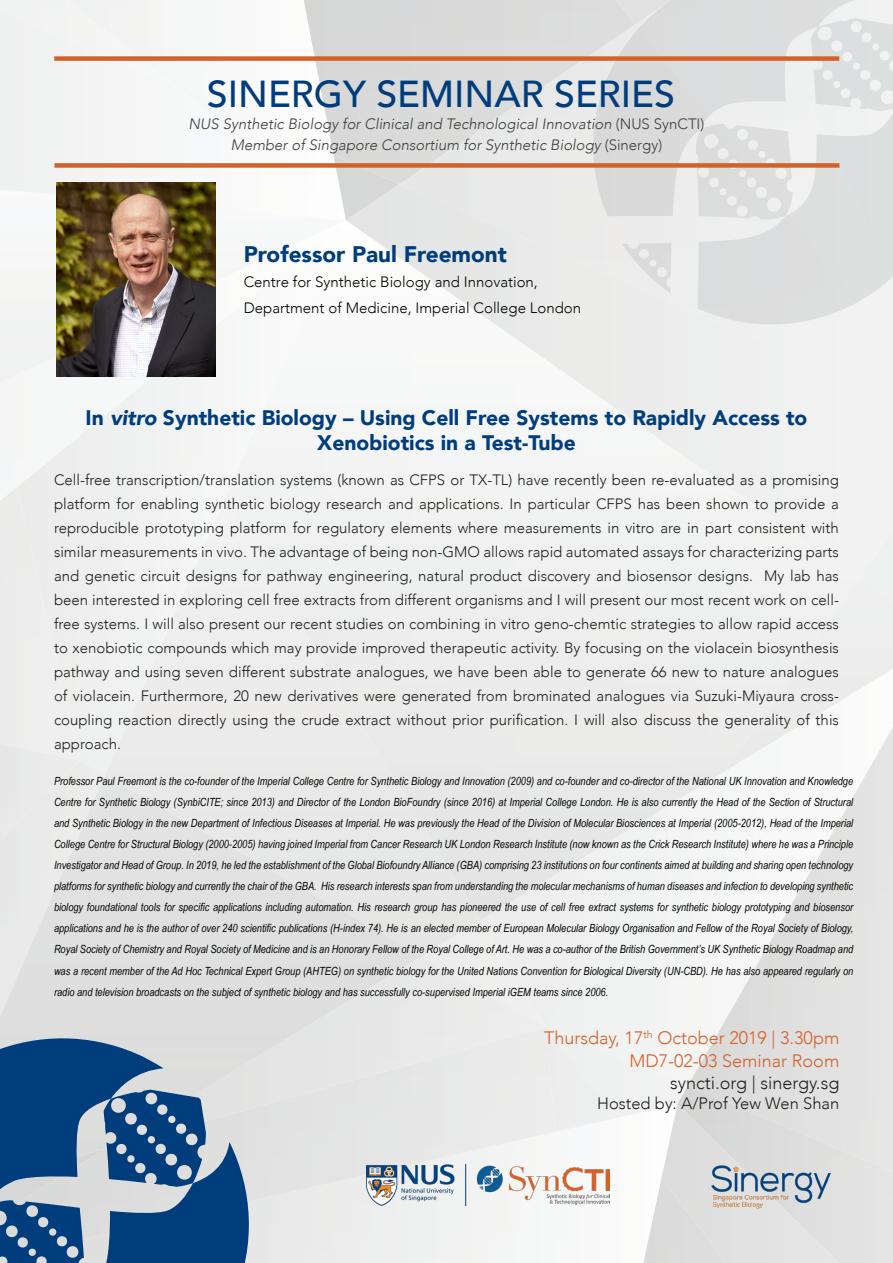
<style>
.page{position:relative;width:893px;height:1263px;background:#fff}
.page>*{position:absolute;margin:0;border:0;box-sizing:border-box;transform-origin:0 0}
.t1{font:500 37.5px "Avenir";color:#003d7c}
.t2{font:900 22.5px "Avenir";color:#003d7c}
.t3{font:900 21px/25.5px "Avenir";color:#003d7c;text-align:center}
.t4{font:300 18px "Avenir";color:#d46128}
.t5{font:300 18px "Avenir";color:#231f20}
.t6{font:300 16.5px "Avenir";color:#231f20}
.t7{font:300 15px/24px "Avenir";color:#231f20;text-align:justify}
.t8{font:italic 300 15px "Avenir";color:#3e3e3f}
.t9{font:300 15px "Avenir";color:#040503}
.t10{font:italic 11.25px/21px "Arial Narrow";color:#040503;text-align:justify}
.s1{font-style:normal}
.s2{font-style:italic}
</style>
<div class="page">
<img style="left:0;top:487px;width:17px;height:14px">
<img style="left:688px;top:727px;width:205px;height:359px">
<img style="left:661px;top:1118px;width:16px;height:60px">
<img style="left:256px;top:1132px;width:299px;height:126px">
<div style="left:17px;top:487px;width:133px;height:273px;background:#edeeed"></div>
<div style="left:0;top:327px;width:150px;height:160px;background:#f1f3f3"></div>
<div style="left:105px;top:500px;width:376px;height:456px;background:#edeeed"></div>
<div style="left:37px;top:220px;width:19px;height:107px;background:#f5f5f4"></div>
<div style="left:481px;top:787px;width:243px;height:240px;background:#f1f3f3"></div>
<img style="left:119px;top:220px;width:210px;height:159px">
<div style="left:435px;top:578px;width:161px;height:342px;background:#ebebea"></div>
<div style="left:382px;top:578px;width:55px;height:270px;background:#ebebeb"></div>
<div style="left:594px;top:578px;width:108px;height:273px;background:#ededec"></div>
<img style="left:329px;top:220px;width:55px;height:542px">
<div style="left:700px;top:578px;width:54px;height:209px;background:#edeeee"></div>
<div style="left:752px;top:578px;width:56px;height:154px;background:#eeefee"></div>
<div style="left:276px;top:253px;width:56px;height:423px;background:#f3f3f3"></div>
<div style="left:805px;top:578px;width:54px;height:77px;background:#efefef"></div>
<div style="left:224px;top:376px;width:54px;height:212px;background:#f1f3f3"></div>
<img style="left:346px;top:184px;width:547px;height:394px">
<img style="left:346px;top:155px;width:53px;height:65px">
<div style="left:0;top:10px;width:346px;height:210px;background:#f6f6f6"></div>
<div style="left:422px;top:956px;width:124px;height:192px;background:#ebebea"></div>
<div style="left:0;top:775px;width:422px;height:403px;background:#e3e4e4"></div>
<img style="left:643px;top:1178px;width:83px;height:85px">
<div style="left:546px;top:1027px;width:69px;height:105px;background:#eeefee"></div>
<svg style="left:0;top:1013px;width:256px;height:250px;background:#5e81a5"></svg>
<svg style="left:588px;top:0;width:280px;height:216px;background:#ddddde"></svg>
<svg style="left:622px;top:243px;width:49px;height:50px;background:#e4e4e4"></svg>
<svg style="left:811px;top:18px;width:82px;height:50px"></svg>
<svg style="left:698px;top:68px;width:195px;height:266px;fill:#dedfdf"></svg>
<svg style="left:696px;top:124px;width:97px;height:96px;background:#e0e1e1"></svg>
<img style="left:367px;top:1165px;width:243px;height:41px">
<div style="left:54px;top:163px;width:785px;height:5px;background:#d46228"></div>
<div style="left:54px;top:56px;width:785px;height:5px;background:#d46228"></div>
<img style="left:703px;top:1161px;width:136px;height:49px">
<img style="left:56px;top:182px;width:159px;height:194px">
<p class="t1" style="left:207px;top:62px;width:470px">SINERGY SEMINAR SERIES</p>
<p class="t8" style="left:189px;top:115px;width:517px">NUS Synthetic Biology for Clinical and Technological Innovation <span class="s1">(NUS SynCTI)</span></p>
<p class="t8" style="left:231px;top:136px;width:433px">Member of Singapore Consortium for Synthetic Biology <span class="s1">(Sinergy)</span></p>
<p class="t2" style="left:244px;top:235px;width:265px">Professor Paul Freemont</p>
<p class="t9" style="left:244px;top:273px;width:296px">Centre for Synthetic Biology and Innovation,</p>
<p class="t9" style="left:244px;top:299px;width:339px">Department of Medicine, Imperial College London</p>
<p class="t3" style="left:86px;top:404px;width:723px">In <span class="s2">vitro</span> Synthetic Biology – Using Cell Free Systems to Rapidly Access to<br>Xenobiotics in a Test-Tube</p>
<p class="t7" style="left:54px;top:467px;width:786px">Cell-free transcription/translation systems (known as CFPS or TX-TL) have recently been re-evaluated as a promising platform for enabling synthetic biology research and applications. In particular CFPS has been shown to provide a reproducible prototyping platform for regulatory elements where measurements in vitro are in part consistent with similar measurements in vivo. The advantage of being non-GMO allows rapid automated assays for characterizing parts and genetic circuit designs for pathway engineering, natural product discovery and biosensor designs. My lab has been interested in exploring cell free extracts from different organisms and I will present our most recent work on cell&shy;free systems. I will also present our recent studies on combining in vitro geno-chemtic strategies to allow rapid access to xenobiotic compounds which may provide improved therapeutic activity. By focusing on the violacein biosynthesis pathway and using seven different substrate analogues, we have been able to generate 66 new to nature analogues of violacein. Furthermore, 20 new derivatives were generated from brominated analogues via Suzuki-Miyaura cross&shy;coupling reaction directly using the crude extract without prior purification. I will also discuss the generality of this approach.</p>
<p class="t10" style="left:54px;top:771px;width:801px">Professor Paul Freemont is the co-founder of the Imperial College Centre for Synthetic Biology and Innovation (2009) and co-founder and co-director of the National UK Innovation and Knowledge Centre for Synthetic Biology (SynbiCITE; since 2013) and Director of the London BioFoundry (since 2016) at Imperial College London. He is also currently the Head of the Section of Structural and Synthetic Biology in the new Department of Infectious Diseases at Imperial. He was previously the Head of the Division of Molecular Biosciences at Imperial (2005-2012), Head of the Imperial College Centre for Structural Biology (2000-2005) having joined Imperial from Cancer Research UK London Research Institute (now known as the Crick Research Institute) where he was a Principle Investigator and Head of Group. In 2019, he led the establishment of the Global Biofoundry Alliance (GBA) comprising 23 institutions on four continents aimed at building and sharing open technology platforms for synthetic biology and currently the chair of the GBA. His research interests span from understanding the molecular mechanisms of human diseases and infection to developing synthetic biology foundational tools for specific applications including automation. His research group has pioneered the use of cell free extract systems for synthetic biology prototyping and biosensor applications and he is the author of over 240 scientific publications (H-index 74). He is an elected member of European Molecular Biology Organisation and Fellow of the Royal Society of Biology, Royal Society of Chemistry and Royal Society of Medicine and is an Honorary Fellow of the Royal College of Art. He was a co-author of the British Government’s UK Synthetic Biology Roadmap and was a recent member of the Ad Hoc Technical Expert Group (AHTEG) on synthetic biology for the United Nations Convention for Biological Diversity (UN-CBD). He has also appeared regularly on radio and television broadcasts on the subject of synthetic biology and has successfully co-supervised Imperial iGEM teams since 2006.</p>
<p class="t4" style="left:544px;top:1027px;width:297px">Thursday, 17<sup>th</sup> October 2019 | 3.30pm</p>
<p class="t4" style="left:629px;top:1050px;width:211px">MD7-02-03 Seminar Room</p>
<p class="t5" style="left:670px;top:1072px;width:171px">syncti.org | sinergy.sg</p>
<p class="t6" style="left:597px;top:1093px;width:244px">Hosted by: A/Prof Yew Wen Shan</p>
</div>
